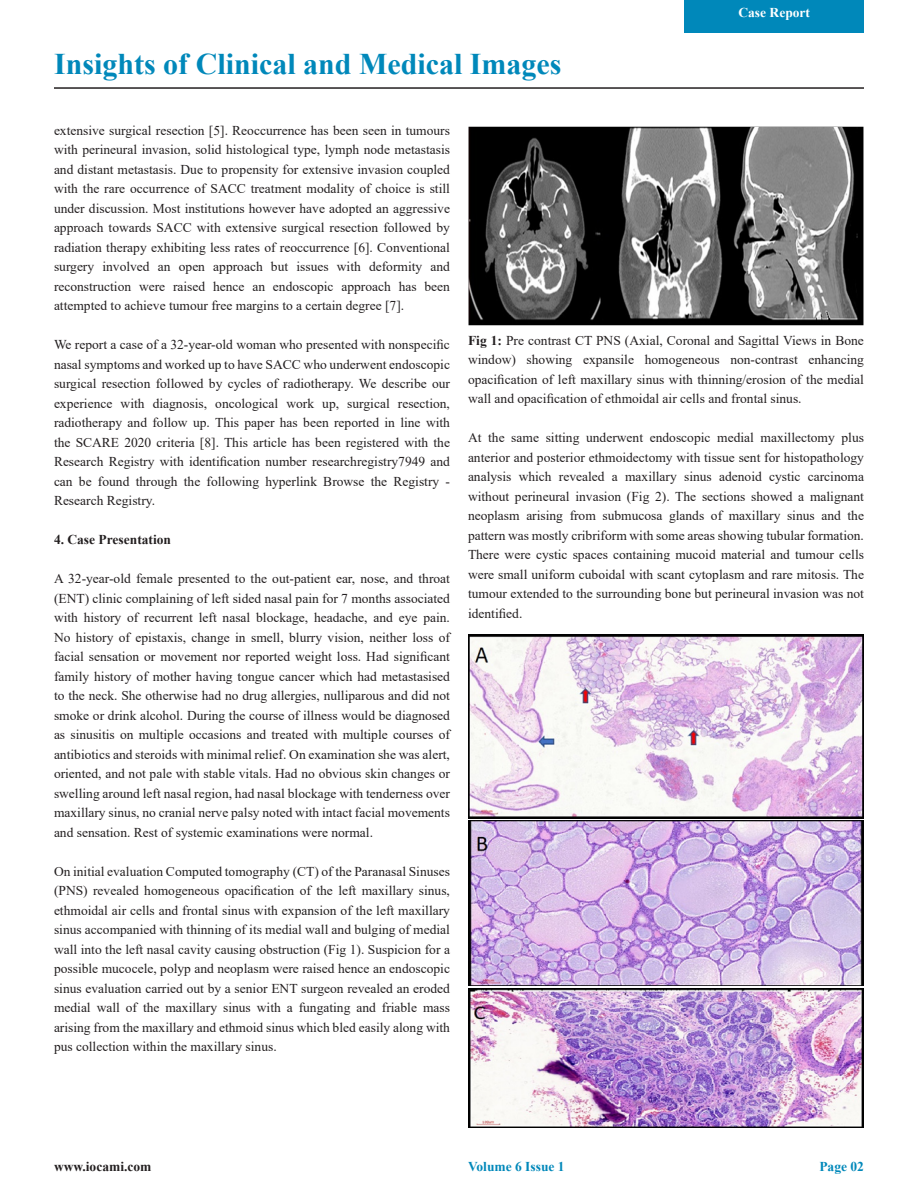
<style>
.page{position:relative;width:918px;height:1188px;background:#fff}
.page>*{position:absolute;margin:0;border:0;box-sizing:border-box;transform-origin:0 0}
.t1{font:700 30px "Times New Roman";color:#0088ba}
.t2{font:13.5px/19.5px "Times New Roman";color:#231f20;text-align:justify}
.t3{font:700 13.5px "Times New Roman";color:#231f20}
.t4{font:700 13.5px "Times New Roman";color:#0088ba}
.t5{font:700 13.5px "Times New Roman";color:#fff}
.s1{font-weight:700}
</style>
<div class="page">
<div style="left:685px;top:0;width:179px;height:33px;background:#0088ba"></div>
<hr style="left:54px;top:87px;width:810px;height:2px;background:#231f20">
<img style="left:469px;top:126px;width:395px;height:199px">
<img style="left:468px;top:635px;width:396px;height:350px">
<img style="left:468px;top:988px;width:396px;height:139px">
<p class="t1" style="left:54px;top:43px;width:509px">Insights of Clinical and Medical Images</p>
<p class="t5" style="left:738px;top:2px;width:73px">Case Report</p>
<p class="t2" style="left:54px;top:120px;width:398px">extensive surgical resection [5]. Reoccurrence has been seen in tumours with perineural invasion, solid histological type, lymph node metastasis and distant metastasis. Due to propensity for extensive invasion coupled with the rare occurrence of SACC treatment modality of choice is still under discussion. Most institutions however have adopted an aggressive approach towards SACC with extensive surgical resection followed by radiation therapy exhibiting less rates of reoccurrence [6]. Conventional surgery involved an open approach but issues with deformity and reconstruction were raised hence an endoscopic approach has been attempted to achieve tumour free margins to a certain degree [7].</p>
<p class="t2" style="left:54px;top:334px;width:398px">We report a case of a 32-year-old woman who presented with nonspecific nasal symptoms and worked up to have SACC who underwent endoscopic surgical resection followed by cycles of radiotherapy. We describe our experience with diagnosis, oncological work up, surgical resection, radiotherapy and follow up. This paper has been reported in line with the SCARE 2020 criteria [8]. This article has been registered with the Research Registry with identification number researchregistry7949 and can be found through the following hyperlink Browse the Registry - Research Registry.</p>
<p class="t3" style="left:54px;top:530px;width:119px">4. Case Presentation</p>
<p class="t2" style="left:54px;top:568px;width:398px">A 32-year-old female presented to the out-patient ear, nose, and throat (ENT) clinic complaining of left sided nasal pain for 7 months associated with history of recurrent left nasal blockage, headache, and eye pain.<br>No history of epistaxis, change in smell, blurry vision, neither loss of facial sensation or movement nor reported weight loss. Had significant family history of mother having tongue cancer which had metastasised to the neck. She otherwise had no drug allergies, nulliparous and did not smoke or drink alcohol. During the course of illness would be diagnosed as sinusitis on multiple occasions and treated with multiple courses of antibiotics and steroids with minimal relief. On examination she was alert, oriented, and not pale with stable vitals. Had no obvious skin changes or swelling around left nasal region, had nasal blockage with tenderness over maxillary sinus, no cranial nerve palsy noted with intact facial movements and sensation. Rest of systemic examinations were normal.</p>
<p class="t2" style="left:54px;top:861px;width:398px">On initial evaluation Computed tomography (CT) of the Paranasal Sinuses (PNS) revealed homogeneous opacification of the left maxillary sinus, ethmoidal air cells and frontal sinus with expansion of the left maxillary sinus accompanied with thinning of its medial wall and bulging of medial wall into the left nasal cavity causing obstruction (Fig 1). Suspicion for a possible mucocele, polyp and neoplasm were raised hence an endoscopic sinus evaluation carried out by a senior ENT surgeon revealed an eroded medial wall of the maxillary sinus with a fungating and friable mass arising from the maxillary and ethmoid sinus which bled easily along with pus collection within the maxillary sinus.</p>
<p class="t2" style="left:468px;top:330px;width:398px"><span class="s1">Fig 1:</span> Pre contrast CT PNS (Axial, Coronal and Sagittal Views in Bone window) showing expansile homogeneous non-contrast enhancing opacification of left maxillary sinus with thinning/erosion of the medial wall and opacification of ethmoidal air cells and frontal sinus.</p>
<p class="t2" style="left:468px;top:427px;width:398px">At the same sitting underwent endoscopic medial maxillectomy plus anterior and posterior ethmoidectomy with tissue sent for histopathology analysis which revealed a maxillary sinus adenoid cystic carcinoma without perineural invasion (Fig 2). The sections showed a malignant neoplasm arising from submucosa glands of maxillary sinus and the pattern was mostly cribriform with some areas showing tubular formation.<br>There were cystic spaces containing mucoid material and tumour cells were small uniform cuboidal with scant cytoplasm and rare mitosis. The tumour extended to the surrounding bone but perineural invasion was not identified.</p>
<p class="t3" style="left:54px;top:1157px;width:99px">www.iocami.com</p>
<p class="t4" style="left:819px;top:1157px;width:46px">Page 02</p>
<p class="t4" style="left:468px;top:1157px;width:98px">Volume 6 Issue 1</p>
</div>
